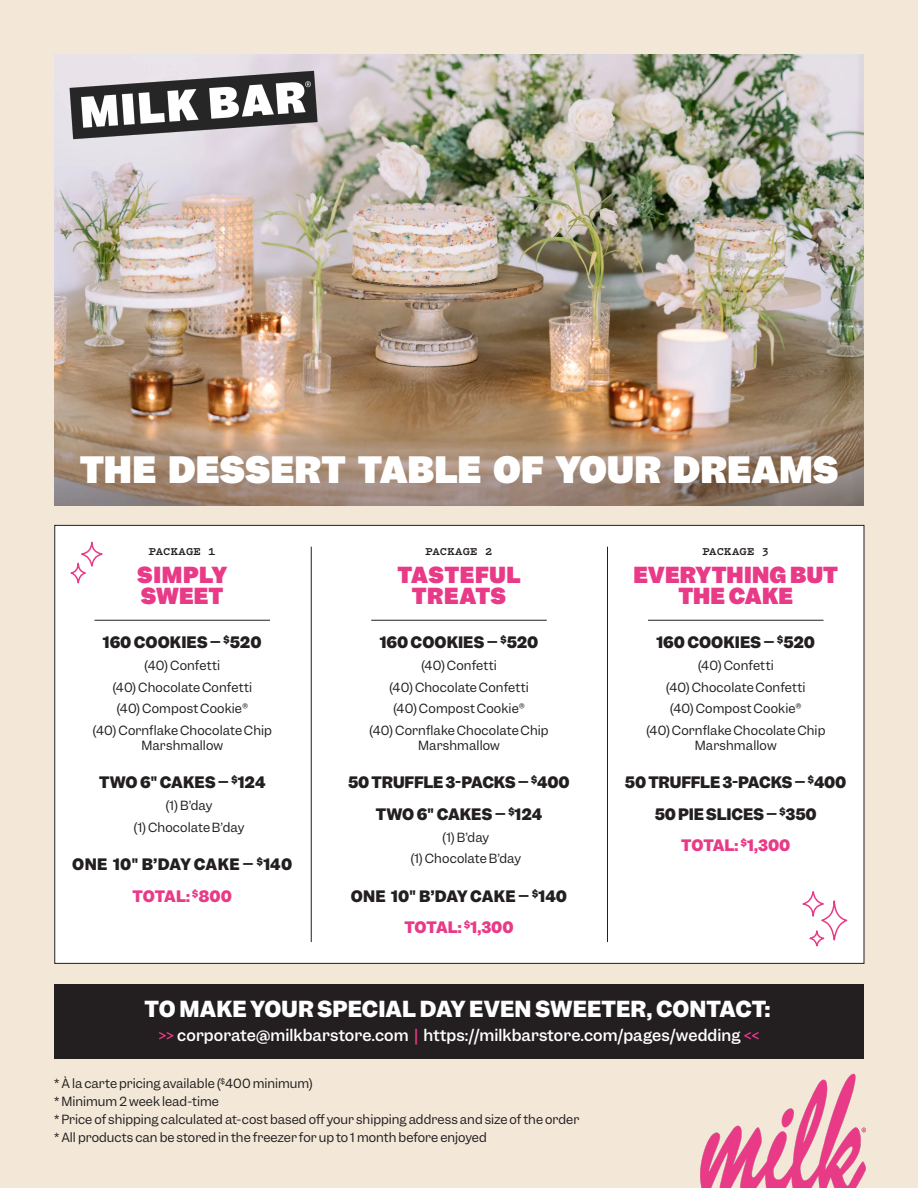
<style>
.page{position:relative;width:918px;height:1188px;background:#f3e8d8}
.page>*{position:absolute;margin:0;border:0;box-sizing:border-box;transform-origin:0 0}
.Items{font:900 34.5px "Garnett";letter-spacing:.005em;color:#fff}
.Items-2{font:700 21px "Garnett";letter-spacing:.005em;color:#fff}
.Items-3{font:900 21px/21px "Garnett";letter-spacing:.025em;color:#e83a87}
.Item_Name{font:900 21px/21px "Garnett";letter-spacing:.01em;color:#e83a87;text-align:center}
.Items-4{font:700 15px "Garnett";color:#231f20}
.Items-5{font:500 15px "Garnett";letter-spacing:.005em;color:#fff}
.Items-6{font:700 15px "Garnett";letter-spacing:-.005em;color:#e83a87}
.Items-7{font:700 15px "Garnett";letter-spacing:.02em;color:#231f20}
.Items-8{font:12px/15px "Garnett";letter-spacing:.01em;color:#231f20;text-align:center}
.Items-9{font:700 12px "Pitch";letter-spacing:.01em;color:#231f20}
.s1{color:#e83a87}
</style>
<div class="page">
<img style="left:54px;top:54px;width:810px;height:378px">
<div style="left:55px;top:525px;width:809px;height:438px;background:#fff"></div>
<div style="left:54px;top:984px;width:810px;height:74px;background:#231f20"></div>
<img style="left:700px;top:1073px;width:166px;height:115px">
<img style="left:68px;top:57px;width:251px;height:96px">
<hr style="left:94px;top:620px;width:176px;height:1px;background:#231f20">
<hr style="left:371px;top:620px;width:176px;height:1px;background:#231f20">
<hr style="left:648px;top:620px;width:176px;height:1px;background:#231f20">
<div style="left:81px;top:542px;width:22px;height:25px;border:2px solid #e83a87;border-radius:50%"></div>
<div style="left:70px;top:563px;width:16px;height:21px;border:2px solid #e83a87;border-radius:50%"></div>
<hr style="left:311px;top:547px;width:1px;height:395px;background:#231f20">
<hr style="left:607px;top:547px;width:1px;height:395px;background:#231f20">
<div style="left:802px;top:891px;width:22px;height:26px;border:2px solid #e83a87;border-radius:50%"></div>
<div style="left:809px;top:930px;width:15px;height:16px;border:2px solid #e83a87;border-radius:50%"></div>
<div style="left:821px;top:900px;width:26px;height:41px;border:2px solid #e83a87;border-radius:50%"></div>
<svg style="left:54px;top:432px;width:810px;height:74px;background:#a18773"></svg>
<p class="Items" style="left:80px;top:446px;width:760px">THE DESSERT TABLE OF YOUR DREAMS</p>
<p class="Items-9" style="left:149px;top:543px;width:68px">PACKAGE 1</p>
<p class="Items-3" style="left:138px;top:565px;width:91px">SIMPLY<br>SWEET</p>
<p class="Items-4" style="left:103px;top:632px;width:160px">160 COOKIES – <sup>$</sup>520</p>
<p class="Items-8" style="left:144px;top:658px;width:77px">(40) Confetti</p>
<p class="Items-8" style="left:112px;top:680px;width:141px">(40) Chocolate Confetti</p>
<p class="Items-8" style="left:116px;top:701px;width:133px">(40) Compost Cookie®</p>
<p class="Items-8" style="left:93px;top:723px;width:181px">(40) Cornflake Chocolate Chip<br>Marshmallow</p>
<p class="Items-4" style="left:99px;top:772px;width:168px">TWO 6" CAKES – <sup>$</sup>124</p>
<p class="Items-8" style="left:166px;top:798px;width:48px">(1) B’day</p>
<p class="Items-8" style="left:134px;top:820px;width:112px">(1) Chocolate B’day</p>
<p class="Items-7" style="left:72px;top:854px;width:221px">ONE 10" B’DAY CAKE – <sup>$</sup>140</p>
<p class="Items-6" style="left:133px;top:886px;width:101px">TOTAL: <sup>$</sup>800</p>
<p class="Items-9" style="left:426px;top:543px;width:68px">PACKAGE 2</p>
<p class="Items-3" style="left:397px;top:565px;width:125px;text-align:center">TASTEFUL<br>TREATS</p>
<p class="Items-4" style="left:380px;top:632px;width:160px">160 COOKIES – <sup>$</sup>520</p>
<p class="Items-8" style="left:421px;top:658px;width:77px">(40) Confetti</p>
<p class="Items-8" style="left:389px;top:680px;width:141px">(40) Chocolate Confetti</p>
<p class="Items-8" style="left:393px;top:701px;width:133px">(40) Compost Cookie®</p>
<p class="Items-8" style="left:369px;top:723px;width:181px">(40) Cornflake Chocolate Chip<br>Marshmallow</p>
<p class="Items-4" style="left:348px;top:772px;width:223px">50 TRUFFLE 3-PACKS – <sup>$</sup>400</p>
<p class="Items-4" style="left:376px;top:804px;width:168px">TWO 6" CAKES – <sup>$</sup>124</p>
<p class="Items-8" style="left:442px;top:830px;width:48px">(1) B’day</p>
<p class="Items-8" style="left:410px;top:851px;width:112px">(1) Chocolate B’day</p>
<p class="Items-4" style="left:351px;top:886px;width:218px">ONE 10" B’DAY CAKE – <sup>$</sup>140</p>
<p class="Items-6" style="left:404px;top:917px;width:111px">TOTAL: <sup>$</sup>1,300</p>
<p class="Items-9" style="left:702px;top:543px;width:68px">PACKAGE 3</p>
<p class="Item_Name" style="left:634px;top:565px;width:206px">EVERYTHING BUT<br>THE CAKE</p>
<p class="Items-4" style="left:656px;top:632px;width:160px">160 COOKIES – <sup>$</sup>520</p>
<p class="Items-8" style="left:698px;top:658px;width:77px">(40) Confetti</p>
<p class="Items-8" style="left:666px;top:680px;width:141px">(40) Chocolate Confetti</p>
<p class="Items-8" style="left:670px;top:701px;width:133px">(40) Compost Cookie®</p>
<p class="Items-8" style="left:646px;top:723px;width:181px">(40) Cornflake Chocolate Chip<br>Marshmallow</p>
<p class="Items-4" style="left:625px;top:772px;width:223px">50 TRUFFLE 3-PACKS – <sup>$</sup>400</p>
<p class="Items-4" style="left:655px;top:804px;width:163px">50 PIE SLICES – <sup>$</sup>350</p>
<p class="Items-6" style="left:681px;top:835px;width:111px">TOTAL: <sup>$</sup>1,300</p>
<p class="Items-2" style="left:144px;top:995px;width:627px">TO MAKE YOUR SPECIAL DAY EVEN SWEETER, CONTACT:</p>
<p class="Items-5" style="left:158px;top:1026px;width:603px"><span class="s1">&gt;&gt;</span> corporate@milkbarstore.com <span class="s1">|</span> https://milkbarstore.com/pages/wedding <span class="s1">&lt;&lt;</span></p>
<p class="Items-8" style="left:54px;top:1076px;width:260px">* À la carte pricing available (<sup>$</sup>400 minimum)</p>
<p class="Items-8" style="left:54px;top:1094px;width:166px">* Minimum 2 week lead-time</p>
<p class="Items-8" style="left:54px;top:1112px;width:527px">* Price of shipping calculated at-cost based off your shipping address and size of the order</p>
<p class="Items-8" style="left:54px;top:1130px;width:434px">* All products can be stored in the freezer for up to 1 month before enjoyed</p>
</div>
